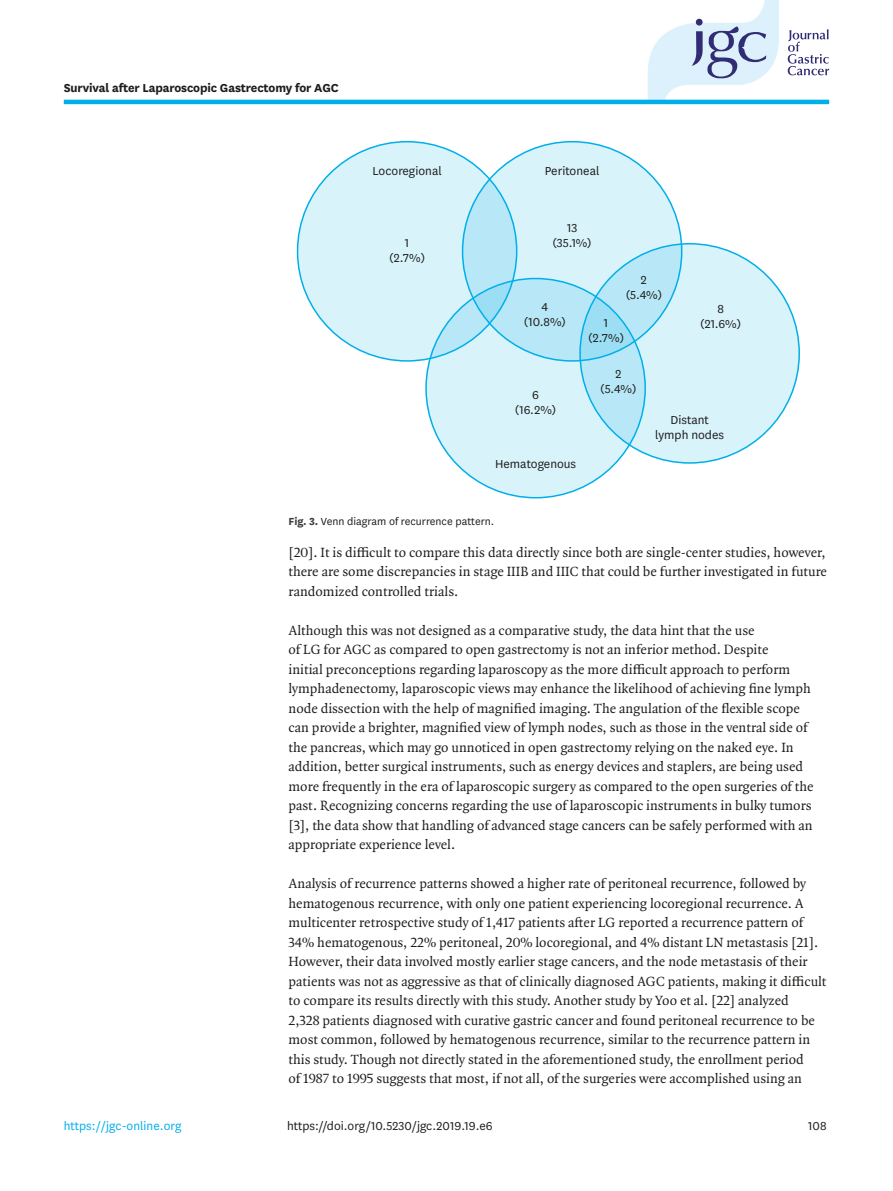
<style>
.page{position:relative;width:893px;height:1191px;background:#fff}
.page>*{position:absolute;margin:0;border:0;box-sizing:border-box;transform-origin:0 0}
.body_p{font:14.25px/19.5px "Quadraat OT";color:#1d1d1b}
.doi_running_footer{font:13.5px/15px "National";color:#1d1d1b;text-align:center}
.alt-title-type{font:700 13.5px "National";letter-spacing:-.01em;color:#1d1d1b}
.t1{font:13.5px "National";color:#00afea}
.fig_caption{font:12px "National";color:#1d1d1b}
.s1{font-weight:700;color:#3d3d3c}
</style>
<div class="page">
<svg style="left:648px;top:0;width:131px;height:100px"></svg>
<svg style="left:788px;top:29px;width:41px;height:46px"></svg>
<hr style="left:64px;top:100px;width:765px;height:4px;background:#00afea">
<div style="left:298px;top:142px;width:219px;height:219px;background:#d9f3fb;border-radius:50%"></div>
<svg style="left:463px;top:142px;width:219px;height:219px;background:#ceeffa"></svg>
<svg style="left:580px;top:244px;width:219px;height:219px;background:#cff0fa"></svg>
<svg style="left:426px;top:278px;width:219px;height:220px;background:#c2ebf9"></svg>
<p class="alt-title-type" style="left:64px;top:78px;width:276px">Survival after Laparoscopic Gastrectomy for AGC</p>
<p class="doi_running_footer" style="left:372px;top:163px;width:71px">Locoregional</p>
<p class="doi_running_footer" style="left:389px;top:235px;width:37px">1 (2.7%)</p>
<p class="doi_running_footer" style="left:545px;top:163px;width:56px">Peritoneal</p>
<p class="doi_running_footer" style="left:552px;top:219px;width:41px">13 (35.1%)</p>
<p class="doi_running_footer" style="left:626px;top:272px;width:38px">2 (5.4%)</p>
<p class="doi_running_footer" style="left:524px;top:299px;width:44px">4 (10.8%)</p>
<p class="doi_running_footer" style="left:515px;top:387px;width:43px">6 (16.2%)</p>
<p class="doi_running_footer" style="left:588px;top:315px;width:37px">1 (2.7%)</p>
<p class="doi_running_footer" style="left:600px;top:366px;width:38px">2 (5.4%)</p>
<p class="doi_running_footer" style="left:495px;top:455px;width:83px">Hematogenous</p>
<p class="doi_running_footer" style="left:700px;top:300px;width:42px">8 (21.6%)</p>
<p class="doi_running_footer" style="left:655px;top:412px;width:70px">Distant lymph nodes</p>
<p class="fig_caption" style="left:289px;top:513px;width:207px"><span class="s1">Fig. 3.</span> Venn diagram of recurrence pattern.</p>
<p class="body_p" style="left:289px;top:542px;width:540px;text-align:justify">[20]. It is difficult to compare this data directly since both are single-center studies, however, there are some discrepancies in stage IIIB and IIIC that could be further investigated in future randomized controlled trials.</p>
<p class="body_p" style="left:289px;top:620px;width:527px">Although this was not designed as a comparative study, the data hint that the use<br>of LG for AGC as compared to open gastrectomy is not an inferior method. Despite<br>initial preconceptions regarding laparoscopy as the more difficult approach to perform lymphadenectomy, laparoscopic views may enhance the likelihood of achieving fine lymph node dissection with the help of magnified imaging. The angulation of the flexible scope can provide a brighter, magnified view of lymph nodes, such as those in the ventral side of the pancreas, which may go unnoticed in open gastrectomy relying on the naked eye. In addition, better surgical instruments, such as energy devices and staplers, are being used more frequently in the era of laparoscopic surgery as compared to the open surgeries of the past. Recognizing concerns regarding the use of laparoscopic instruments in bulky tumors [3], the data show that handling of advanced stage cancers can be safely performed with an appropriate experience level.</p>
<p class="body_p" style="left:289px;top:874px;width:539px">Analysis of recurrence patterns showed a higher rate of peritoneal recurrence, followed by hematogenous recurrence, with only one patient experiencing locoregional recurrence. A multicenter retrospective study of 1,417 patients after LG reported a recurrence pattern of 34% hematogenous, 22% peritoneal, 20% locoregional, and 4% distant LN metastasis [21].<br>However, their data involved mostly earlier stage cancers, and the node metastasis of their patients was not as aggressive as that of clinically diagnosed AGC patients, making it difficult to compare its results directly with this study. Another study by Yoo et al. [22] analyzed<br>2,328 patients diagnosed with curative gastric cancer and found peritoneal recurrence to be most common, followed by hematogenous recurrence, similar to the recurrence pattern in this study. Though not directly stated in the aforementioned study, the enrollment period<br>of 1987 to 1995 suggests that most, if not all, of the surgeries were accomplished using an</p>
<p class="t1" style="left:64px;top:1116px;width:119px">https://jgc-online.org</p>
<p class="doi_running_footer" style="left:287px;top:1117px;width:207px">https://doi.org/10.5230/jgc.2019.19.e6</p>
<p class="doi_running_footer" style="left:808px;top:1117px;width:20px">108</p>
</div>
